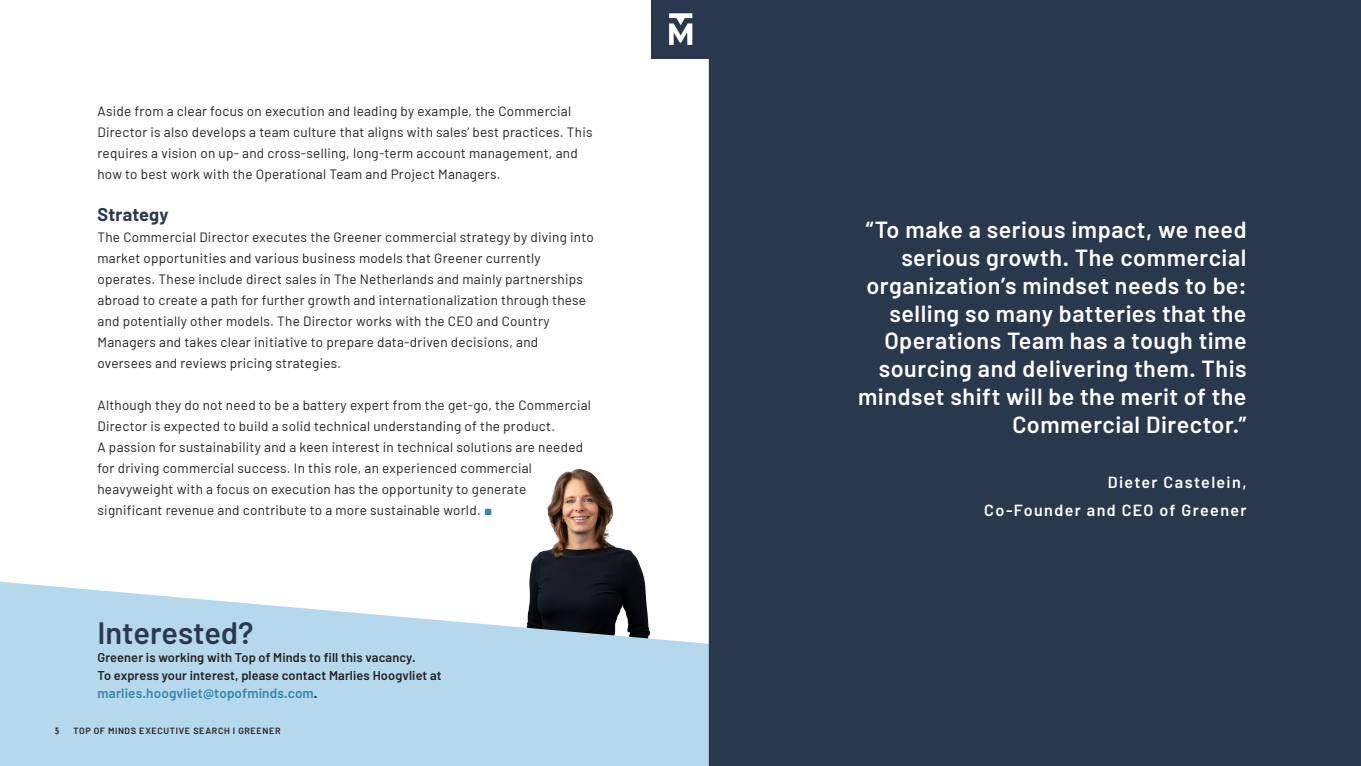
<style>
.page{position:relative;width:1361px;height:766px;background:#fff}
.page>*{position:absolute;margin:0;border:0;box-sizing:border-box;transform-origin:0 0}
.t1{font:600 30.75px "Barlow";color:#2a384e}
.Page_header_kopie{font:600 23.25px/27.8px "Barlow";letter-spacing:.02em;color:#fff;text-align:right}
.t2{font:700 18px "Barlow";letter-spacing:.015em;color:#2a384e}
.t3{font:600 16.12px "Barlow";letter-spacing:.085em;color:#fff}
.t4{font:13.5px/21px "Barlow";letter-spacing:.02em;color:#231f20}
.t5{font:600 13.5px "Barlow";letter-spacing:.01em;color:#3587b0}
.t6{font:600 12.75px "Barlow";letter-spacing:.01em;color:#231f20}
.t7{font:600 9px "Barlow";letter-spacing:.07em;color:#231f20}
.t8{font:700 condensed 9px "Open Sans";color:#231f20}
.s1{color:#3587b0}
.s2{color:#231f20}
</style>
<div class="page">
<img style="left:529px;top:469px;width:116px;height:112px">
<svg style="left:0;top:581px;width:709px;height:184px;fill:#b6d8ec"></svg>
<div style="left:709px;top:0;width:652px;height:765px;background:#2a384e"></div>
<img style="left:651px;top:0;width:58px;height:58px">
<p class="t4" style="left:98px;top:99px;width:497px">Aside from a clear focus on execution and leading by example, the Commercial Director is also develops a team culture that aligns with sales’ best practices. This requires a vision on up- and cross-selling, long-term account management, and how to best work with the Operational Team and Project Managers.</p>
<p class="t2" style="left:98px;top:201px;width:72px">Strategy</p>
<p class="t4" style="left:98px;top:225px;width:498px">The Commercial Director executes the Greener commercial strategy by diving into market opportunities and various business models that Greener currently operates. These include direct sales in The Netherlands and mainly partnerships abroad to create a path for further growth and internationalization through these and potentially other models. The Director works with the CEO and Country Managers and takes clear initiative to prepare data-driven decisions, and oversees and reviews pricing strategies.</p>
<p class="t4" style="left:98px;top:393px;width:495px">Although they do not need to be a battery expert from the get-go, the Commercial<br>Director is expected to build a solid technical understanding of the product.</p>
<p class="t4" style="left:98px;top:435px;width:487px">A passion for sustainability and a keen interest in technical solutions are needed for driving commercial success. In this role, an experienced commercial</p>
<p class="t4" style="left:98px;top:477px;width:430px">heavyweight with a focus on execution has the opportunity to generate</p>
<p class="t4" style="left:98px;top:498px;width:396px">significant revenue and contribute to a more sustainable world. <span class="s1">■</span></p>
<p class="t1" style="left:98px;top:613px;width:157px">Interested?</p>
<p class="t6" style="left:98px;top:649px;width:319px">Greener is working with Top of Minds to fill this vacancy.</p>
<p class="t6" style="left:98px;top:667px;width:346px">To express your interest, please contact Marlies Hoogvliet at</p>
<p class="t5" style="left:98px;top:684px;width:222px">marlies.hoogvliet@topofminds.com<span class="s2">.</span></p>
<p class="t8" style="left:55px;top:724px;width:6px">5</p>
<p class="t7" style="left:73px;top:725px;width:209px">TOP OF MINDS EXECUTIVE SEARCH I GREENER</p>
<p class="Page_header_kopie" style="left:858px;top:216px;width:390px">“To make a serious impact, we need serious growth. The commercial organization’s mindset needs to be: selling so many batteries that the<br>Operations Team has a tough time sourcing and delivering them. This mindset shift will be the merit of the<br>Commercial Director.”</p>
<p class="t3" style="left:1107px;top:472px;width:140px">Dieter Castelein,</p>
<p class="t3" style="left:984px;top:500px;width:264px">Co-Founder and CEO of Greener</p>
</div>
